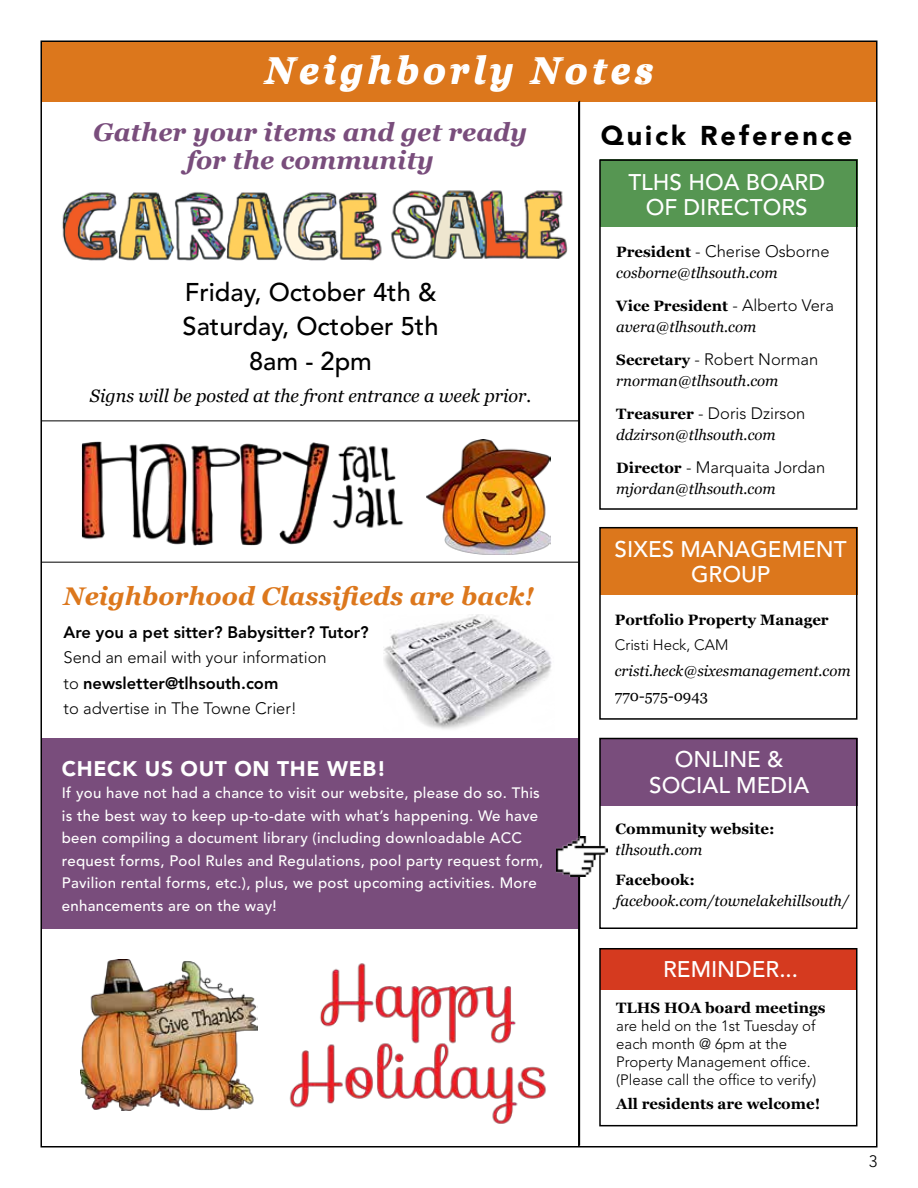
<style>
.page{position:relative;width:918px;height:1188px;background:#fff}
.page>*{position:absolute;margin:0;border:0;box-sizing:border-box;transform-origin:0 0}
.t1{font:italic 700 36px "Georgia";letter-spacing:.11em;color:#fff}
.t2{font:900 27px "Avenir";letter-spacing:.11em;color:#000}
.t3{font:500 25.5px/34.5px "Avenir";color:#000;text-align:center}
.t4{font:italic 700 25.5px/28.5px "Georgia";color:#794d7c;text-align:center}
.t5{font:italic 700 25.5px "Georgia";color:#dc771c}
.t6{font:500 22.5px/25.5px "Avenir";color:#fff;text-align:center}
.t7{font:900 21px "Avenir";letter-spacing:.03em;color:#fff}
.t8{font:italic 18px "Georgia";color:#000}
.t9{font:300 16.5px/25.5px "Avenir";color:#000}
.t10{font:800 16.5px "Avenir";color:#000}
.t11{font:500 15px/22.5px "Avenir";letter-spacing:.02em;color:#fff}
.t12{font:italic 15px/21px "Georgia";color:#000}
.t13{font:300 15px/18px "Avenir";color:#000}
.t14{font:700 15px "Georgia";color:#000}
.t15{font:15px "Georgia";color:#000}
.s1{font-family:"Georgia";font-weight:700;font-size:15px}
.s2{font-weight:700;font-style:normal}
.s3{font-family:"Avenir";font-weight:300;font-style:normal;font-size:16.5px}
.s4{font-weight:800}
</style>
<div class="page">
<div style="left:41px;top:738px;width:539px;height:191px;background:#794d7c"></div>
<hr style="left:578px;top:102px;width:2px;height:1045px;background:#000">
<div style="left:41px;top:41px;width:836px;height:61px;background:#dc771c"></div>
<div style="left:600px;top:159px;width:257px;height:68px;background:#569652"></div>
<div style="left:599px;top:159px;width:258px;height:351px;border:2px solid #000"></div>
<div style="left:600px;top:738px;width:257px;height:68px;background:#794d7c"></div>
<div style="left:599px;top:738px;width:258px;height:191px;border:2px solid #000"></div>
<div style="left:600px;top:948px;width:257px;height:41px;background:#d53a1f"></div>
<div style="left:599px;top:948px;width:258px;height:178px;border:2px solid #000"></div>
<img style="left:383px;top:614px;width:169px;height:115px">
<div style="left:600px;top:528px;width:257px;height:67px;background:#dc771c"></div>
<div style="left:599px;top:527px;width:258px;height:193px;border:2px solid #000"></div>
<hr style="left:42px;top:421px;width:537px;height:1px;background:#000">
<hr style="left:42px;top:562px;width:537px;height:1px;background:#000">
<hr style="left:579px;top:101px;width:1px;height:1045px;background:#000">
<img style="left:557px;top:837px;width:51px;height:39px">
<img style="left:81px;top:959px;width:176px;height:151px">
<img style="left:82px;top:442px;width:322px;height:103px">
<img style="left:426px;top:440px;width:125px;height:115px">
<img style="left:62px;top:192px;width:320px;height:69px">
<img style="left:391px;top:190px;width:177px;height:69px">
<img style="left:289px;top:963px;width:257px;height:161px">
<h1 class="t1" style="left:265px;top:44px;width:390px">Neighborly Notes</h1>
<h3 class="t4" style="left:93px;top:117px;width:436px">Gather your items and get ready for the community</h3>
<h2 class="t2" style="left:601px;top:119px;width:253px">Quick Reference</h2>
<h3 class="t6" style="left:628px;top:170px;width:198px">TLHS HOA BOARD<br>OF DIRECTORS</h3>
<p class="t9" style="left:616px;top:239px;width:215px"><span class="s1">President</span> - Cherise Osborne</p>
<p class="t12" style="left:616px;top:262px;width:163px">cosborne@tlhsouth.com</p>
<p class="t12" style="left:616px;top:295px;width:219px"><span class="s2">Vice President</span> <span class="s3">- Alberto Vera </span>avera@tlhsouth.com</p>
<p class="t9" style="left:616px;top:347px;width:203px"><span class="s1">Secretary</span> - Robert Norman</p>
<p class="t12" style="left:616px;top:370px;width:164px">rnorman@tlhsouth.com</p>
<p class="t9" style="left:616px;top:401px;width:191px"><span class="s1">Treasurer</span> - Doris Dzirson</p>
<p class="t12" style="left:616px;top:424px;width:161px">ddzirson@tlhsouth.com</p>
<p class="t9" style="left:616px;top:455px;width:210px"><span class="s1">Director</span> - Marquaita Jordan</p>
<p class="t12" style="left:616px;top:478px;width:161px">mjordan@tlhsouth.com</p>
<h3 class="t3" style="left:183px;top:275px;width:258px">Friday, October 4th &amp;<br>Saturday, October 5th<br>8am - 2pm</h3>
<p class="t8" style="left:90px;top:383px;width:443px">Signs will be posted at the front entrance a week prior.</p>
<h3 class="t5" style="left:64px;top:577px;width:472px">Neighborhood Classifieds are back!</h3>
<p class="t10" style="left:64px;top:622px;width:307px">Are you a pet sitter? Babysitter? Tutor?</p>
<p class="t9" style="left:64px;top:645px;width:265px">Send an email with your information to <span class="s4">newsletter@tlhsouth.com<br></span>to advertise in The Towne Crier!</p>
<h3 class="t7" style="left:62px;top:756px;width:326px">CHECK US OUT ON THE WEB!</h3>
<p class="t11" style="left:62px;top:782px;width:483px">If you have not had a chance to visit our website, please do so. This is the best way to keep up-to-date with what’s happening. We have been compiling a document library (including downloadable ACC request forms, Pool Rules and Regulations, pool party request form, Pavilion rental forms, etc.), plus, we post upcoming activities. More enhancements are on the way!</p>
<h3 class="t6" style="left:615px;top:537px;width:234px">SIXES MANAGEMENT<br>GROUP</h3>
<p class="t14" style="left:615px;top:608px;width:215px">Portfolio Property Manager</p>
<p class="t13" style="left:615px;top:636px;width:115px">Cristi Heck, CAM</p>
<p class="t12" style="left:615px;top:659px;width:237px">cristi.heck@sixesmanagement.com</p>
<p class="t15" style="left:615px;top:685px;width:95px">770-575-0943</p>
<h3 class="t6" style="left:649px;top:747px;width:161px">ONLINE &amp;<br>SOCIAL MEDIA</h3>
<p class="t14" style="left:616px;top:818px;width:161px">Community website:</p>
<p class="t12" style="left:616px;top:839px;width:88px">tlhsouth.com</p>
<p class="t14" style="left:616px;top:869px;width:81px">Facebook:</p>
<p class="t12" style="left:616px;top:890px;width:235px">facebook.com/townelakehillsouth/</p>
<h3 class="t6" style="left:663px;top:957px;width:136px">REMINDER...</h3>
<p class="t14" style="left:616px;top:996px;width:211px">TLHS HOA board meetings</p>
<p class="t13" style="left:616px;top:1017px;width:202px">are held on the 1st Tuesday of each month @ 6pm at the<br>Property Management office. (Please call the office to verify)</p>
<p class="t14" style="left:616px;top:1092px;width:205px">All residents are welcome!</p>
<p class="t9" style="left:869px;top:1148px;width:10px">3</p>
</div>
